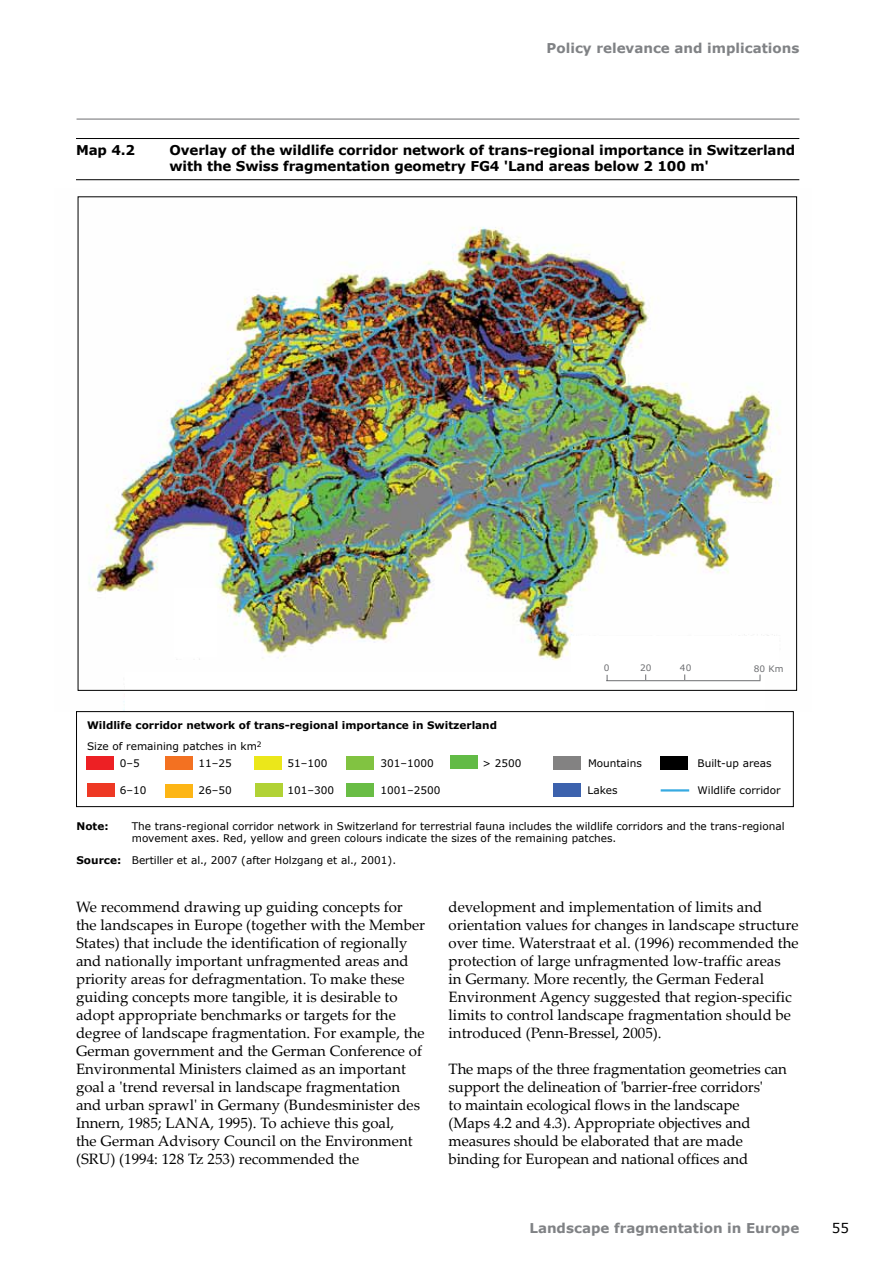
<style>
.page{position:relative;width:893px;height:1263px;background:#fff}
.page>*{position:absolute;margin:0;border:0;box-sizing:border-box;transform-origin:0 0}
.t1{font:15px/18px "Palatino Linotype";color:#000}
.t2{font:700 13.5px/16.5px "Verdana";letter-spacing:-.01em;color:#000}
.t3{font:700 13.5px "Verdana";color:#808285}
.t4{font:13.5px "Verdana";color:#000}
.t5{font:10.5px/17.5px "Verdana";color:#000}
.t6{font:700 10.5px "Verdana";color:#000}
.t7{font:9px "Verdana";color:#6d6e71}
.s1{font-weight:700}
</style>
<div class="page">
<hr style="left:77px;top:119px;width:722px;height:1px;background:#6d6e71">
<hr style="left:76px;top:138px;width:723px;height:1px;background:#000">
<hr style="left:76px;top:179px;width:723px;height:1px;background:#000">
<img style="left:77px;top:196px;width:721px;height:515px">
<div style="left:174px;top:588px;width:43px;height:69px;background:#fff"></div>
<div style="left:125px;top:672px;width:639px;height:44px;background:#fff"></div>
<div style="left:571px;top:636px;width:208px;height:37px;background:#fff"></div>
<hr style="left:606px;top:680px;width:154px;height:1px;background:#6d6e71">
<div style="left:76px;top:711px;width:718px;height:96px;background:#fff;border:1px solid #000"></div>
<div style="left:87px;top:756px;width:27px;height:13px;background:#ed2024"></div>
<div style="left:87px;top:783px;width:28px;height:14px;background:#ee3824"></div>
<div style="left:165px;top:757px;width:27px;height:13px;background:#f37121"></div>
<div style="left:165px;top:784px;width:28px;height:13px;background:#fdb515"></div>
<div style="left:255px;top:756px;width:27px;height:14px;background:#ebe71a"></div>
<div style="left:255px;top:784px;width:28px;height:13px;background:#b1d235"></div>
<div style="left:346px;top:756px;width:28px;height:14px;background:#81c341"></div>
<div style="left:346px;top:784px;width:28px;height:13px;background:#69bd45"></div>
<div style="left:450px;top:756px;width:28px;height:13px;background:#62bb46"></div>
<hr style="left:661px;top:789px;width:28px;height:2px;background:#37aae1">
<div style="left:660px;top:756px;width:28px;height:13px;background:#000"></div>
<div style="left:553px;top:756px;width:27px;height:13px;background:#838282"></div>
<div style="left:553px;top:783px;width:27px;height:14px;background:#3c62ad"></div>
<p class="t3" style="left:547px;top:40px;width:254px">Policy relevance and implications</p>
<p class="t2" style="left:76px;top:141px;width:61px">Map 4.2</p>
<p class="t2" style="left:170px;top:141px;width:627px">Overlay of the wildlife corridor network of trans-regional importance in Switzerland with the Swiss fragmentation geometry FG4 'Land areas below 2 100 m'</p>
<p class="t6" style="left:87px;top:719px;width:412px">Wildlife corridor network of trans-regional importance in Switzerland</p>
<p class="t5" style="left:120px;top:737px;width:143px;text-indent:-33px">Size of remaining patches in km<sup>2<br></sup>0–5</p>
<p class="t5" style="left:120px;top:781px;width:28px">6–10</p>
<p class="t5" style="left:199px;top:754px;width:35px">11–25</p>
<p class="t5" style="left:199px;top:781px;width:35px">26–50</p>
<p class="t5" style="left:287px;top:754px;width:42px">51–100</p>
<p class="t5" style="left:287px;top:781px;width:48px">101–300</p>
<p class="t5" style="left:380px;top:754px;width:55px">301–1000</p>
<p class="t5" style="left:380px;top:781px;width:62px">1001–2500</p>
<p class="t5" style="left:483px;top:754px;width:40px">&gt; 2500</p>
<p class="t7" style="left:604px;top:662px;width:7px">0</p>
<p class="t7" style="left:640px;top:662px;width:13px">20</p>
<p class="t7" style="left:680px;top:661px;width:13px">40</p>
<p class="t7" style="left:754px;top:663px;width:31px">80 Km</p>
<p class="t5" style="left:588px;top:754px;width:55px">Mountains</p>
<p class="t5" style="left:587px;top:781px;width:32px">Lakes</p>
<p class="t5" style="left:697px;top:754px;width:76px">Built-up areas</p>
<p class="t5" style="left:697px;top:781px;width:85px">Wildlife corridor</p>
<p class="t6" style="left:77px;top:819px;width:34px">Note:</p>
<p class="t5" style="left:132px;top:819px;width:654px;line-height:12.8px">The trans-regional corridor network in Switzerland for terrestrial fauna includes the wildlife corridors and the trans-regional movement axes. Red, yellow and green colours indicate the sizes of the remaining patches.</p>
<p class="t5" style="left:77px;top:851px;width:321px"><span class="s1">Source:</span> Bertiller et al., 2007 (after Holzgang et al., 2001).</p>
<p class="t1" style="left:449px;top:897px;width:352px">development and implementation of limits and orientation values for changes in landscape structure over time. Waterstraat et al. (1996) recommended the protection of large unfragmented low-traffic areas<br>in Germany. More recently, the German Federal Environment Agency suggested that region-specific limits to control landscape fragmentation should be introduced (Penn-Bressel, 2005).</p>
<p class="t1" style="left:449px;top:1059px;width:340px">The maps of the three fragmentation geometries can support the delineation of 'barrier-free corridors'<br>to maintain ecological flows in the landscape<br>(Maps 4.2 and 4.3). Appropriate objectives and measures should be elaborated that are made binding for European and national offices and</p>
<p class="t1" style="left:76px;top:897px;width:351px">We recommend drawing up guiding concepts for the landscapes in Europe (together with the Member States) that include the identification of regionally and nationally important unfragmented areas and priority areas for defragmentation. To make these guiding concepts more tangible, it is desirable to adopt appropriate benchmarks or targets for the degree of landscape fragmentation. For example, the German government and the German Conference of Environmental Ministers claimed as an important goal a 'trend reversal in landscape fragmentation and urban sprawl' in Germany (Bundesminister des Innern, 1985; LANA, 1995). To achieve this goal,<br>the German Advisory Council on the Environment (SRU) (1994: 128 Tz 253) recommended the</p>
<p class="t3" style="left:529px;top:1219px;width:271px">Landscape fragmentation in Europe</p>
<p class="t4" style="left:832px;top:1219px;width:19px">55</p>
</div>
